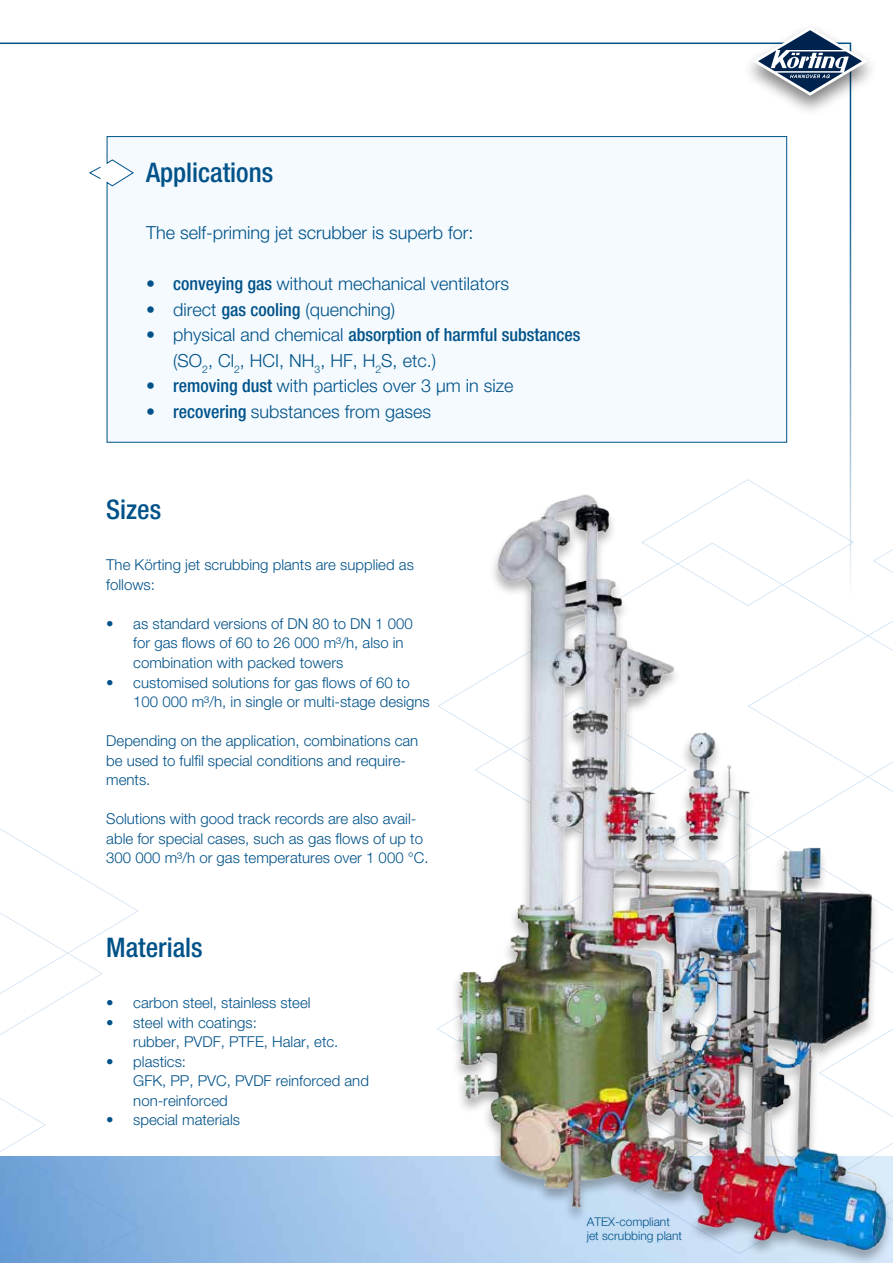
<style>
.page{position:relative;width:893px;height:1263px;background:#fff}
.page>*{position:absolute;margin:0;border:0;box-sizing:border-box;transform-origin:0 0}
.t1{font:500 condensed 27px "Helvetica Neue LT";color:#005289}
.t2{font:300 18px/25.5px "Helvetica Neue LT";color:#005289}
.t3{font:300 15px/19.5px "Helvetica Neue LT";color:#005289}
.t4{font:300 12px/14.4px "Helvetica Neue LT";color:#005289}
.s1{font-weight:500;font-stretch:condensed}
</style>
<div class="page">
<svg style="left:0;top:1098px;width:140px;height:165px"></svg>
<div style="left:450px;top:493px;width:443px;height:770px;background:#000;opacity:.3"></div>
<img style="left:453px;top:488px;width:434px;height:762px">
<div style="left:106px;top:136px;width:682px;height:307px;background:#f4fafe"></div>
<svg style="left:89px;top:166px;width:12px;height:13px"></svg>
<div style="left:740px;top:23px;width:139px;height:94px;background:#000;opacity:.5"></div>
<svg style="left:753px;top:27px;width:114px;height:69px"></svg>
<h1 class="t1" style="left:146px;top:157px;width:128px">Applications</h1>
<p class="t2" style="left:146px;top:220px;width:329px">The self-priming jet scrubber is superb for:</p>
<p class="t2" style="left:146px;top:271px;width:364px">• <span class="s1">conveying gas</span> without mechanical ventilators</p>
<p class="t2" style="left:146px;top:296px;width:250px">• direct <span class="s1">gas cooling</span> (quenching)</p>
<p class="t2" style="left:173px;top:322px;width:409px;text-indent:-27px">• physical and chemical <span class="s1">absorption of harmful substances </span>(SO<sub>2</sub>, Cl<sub>2</sub>, HCI, NH<sub>3</sub>, HF, H<sub>2</sub>S, etc.)</p>
<p class="t2" style="left:146px;top:373px;width:369px">• <span class="s1">removing dust</span> with particles over 3 μm in size</p>
<p class="t2" style="left:146px;top:398px;width:286px">• <span class="s1">recovering</span> substances from gases</p>
<h1 class="t1" style="left:106px;top:494px;width:56px">Sizes</h1>
<p class="t3" style="left:106px;top:555px;width:309px">The Körting jet scrubbing plants are supplied as follows:</p>
<p class="t3" style="left:133px;top:614px;width:281px;text-indent:-27px">• as standard versions of DN 80 to DN 1 000 for gas flows of 60 to 26 000 m³/h, also in combination with packed towers</p>
<p class="t3" style="left:133px;top:672px;width:298px;text-indent:-27px">• customised solutions for gas flows of 60 to<br>100 000 m³/h, in single or multi-stage designs</p>
<p class="t3" style="left:106px;top:731px;width:314px">Depending on the application, combinations can be used to fulfil special conditions and require&shy;ments.</p>
<p class="t3" style="left:106px;top:809px;width:324px">Solutions with good track records are also avail&shy;able for special cases, such as gas flows of up to<br>300 000 m³/h or gas temperatures over 1 000 °C.</p>
<h1 class="t1" style="left:106px;top:931px;width:98px">Materials</h1>
<p class="t3" style="left:106px;top:993px;width:206px">• carbon steel, stainless steel</p>
<p class="t3" style="left:133px;top:1012px;width:207px;text-indent:-27px">• steel with coatings:<br>rubber, PVDF, PTFE, Halar, etc.</p>
<p class="t3" style="left:133px;top:1051px;width:237px;text-indent:-27px">• plastics:<br>GFK, PP, PVC, PVDF reinforced and non-reinforced</p>
<p class="t3" style="left:106px;top:1110px;width:135px">• special materials</p>
<p class="t4" style="left:587px;top:1214px;width:97px">ATEX-compliant jet scrubbing plant</p>
</div>
